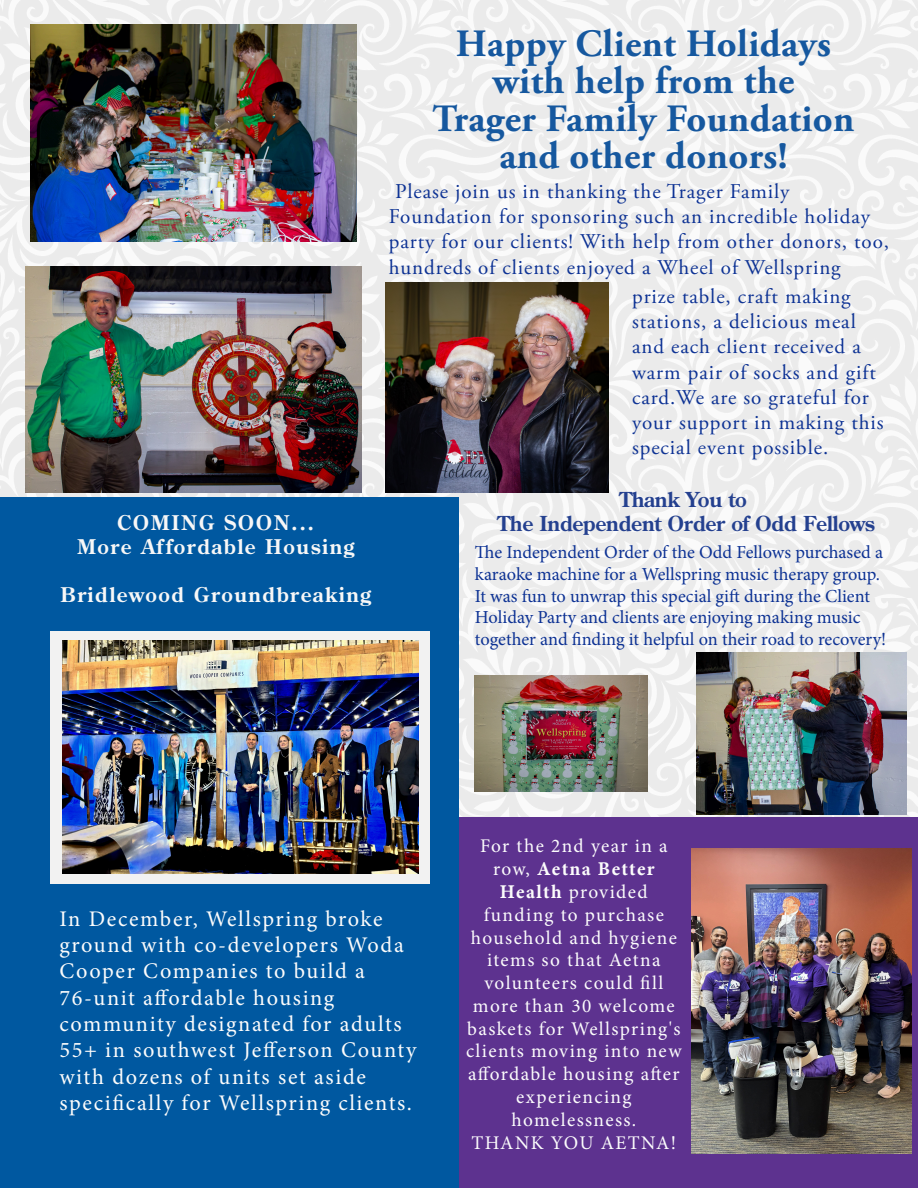
<style>
.page{position:relative;width:918px;height:1188px;background:#fff}
.page>*{position:absolute;margin:0;border:0;box-sizing:border-box;transform-origin:0 0}
.t1{font:700 38.55px/37px "Adobe Garamond Pro";letter-spacing:.01em;color:#16589f;text-align:center}
.t2{font:22.35px/26.2px "Minion Pro";letter-spacing:.07em;color:#fcfcfc}
.t3{font:21px/25.2px "Adobe Garamond Pro";letter-spacing:.045em;color:#0d3294}
.t4{font:700 20.55px/24.8px "Century Old Style Std";letter-spacing:-.015em;color:#24408f;text-align:center}
.t5{font:700 20.25px/24.3px "Century Old Style Std";letter-spacing:.07em;color:#f7f7f7;text-align:center}
.t6{font:19.35px/22.8px "Minion Pro";letter-spacing:.07em;color:#fcfcfc;text-align:center}
.t7{font:18.3px/21.6px "Minion Pro";color:#0d3294}
.s1{font-weight:700}
</style>
<div class="page">
<img style="left:0;top:0;width:918px;height:598px">
<img style="left:459px;top:598px;width:459px;height:219px">
<div style="left:0;top:498px;width:459px;height:690px;background:#0058a0"></div>
<div style="left:51px;top:631px;width:379px;height:252px;background:#f2f2f2"></div>
<img style="left:63px;top:641px;width:355px;height:232px">
<img style="left:30px;top:24px;width:327px;height:218px">
<img style="left:26px;top:267px;width:335px;height:225px">
<img style="left:385px;top:282px;width:223px;height:210px">
<img style="left:475px;top:676px;width:173px;height:115px">
<img style="left:696px;top:653px;width:210px;height:161px">
<div style="left:459px;top:817px;width:459px;height:371px;background:#5d328f"></div>
<img style="left:691px;top:848px;width:220px;height:306px">
<h1 class="t1" style="left:433px;top:26px;width:423px">Happy Client Holidays with help from the<br>Trager Family Foundation and other donors!</h1>
<p class="t5" style="left:77px;top:510px;width:279px">COMING SOON...<br>More Affordable Housing</p>
<p class="t5" style="left:61px;top:582px;width:312px">Bridlewood Groundbreaking</p>
<p class="t3" style="left:389px;top:180px;width:502px">Please join us in thanking the Trager Family Foundation for sponsoring such an incredible holiday party for our clients! With help from other donors, too, hundreds of clients enjoyed a Wheel of Wellspring</p>
<p class="t3" style="left:632px;top:284px;width:253px">prize table, craft making stations, a delicious meal and each client received a warm pair of socks and gift card.We are so grateful for your support in making this special event possible.</p>
<p class="t4" style="left:498px;top:486px;width:379px">Thank You to<br>The Independent Order of Odd Fellows</p>
<p class="t7" style="left:475px;top:542px;width:413px">The Independent Order of the Odd Fellows purchased a karaoke machine for a Wellspring music therapy group.<br>It was fun to unwrap this special gift during the Client Holiday Party and clients are enjoying making music together and finding it helpful on their road to recovery!</p>
<p class="t2" style="left:59px;top:905px;width:358px">In December, Wellspring broke ground with co-developers Woda<br>Cooper Companies to build a<br>76-unit affordable housing community designated for adults<br>55+ in southwest Jefferson County with dozens of units set aside specifically for Wellspring clients.</p>
<p class="t6" style="left:466px;top:835px;width:217px">For the 2nd year in a row, <span class="s1">Aetna Better<br>Health</span> provided funding to purchase household and hygiene items so that Aetna volunteers could fill more than 30 welcome baskets for Wellspring's clients moving into new affordable housing after experiencing homelessness.<br>THANK YOU AETNA!</p>
</div>
